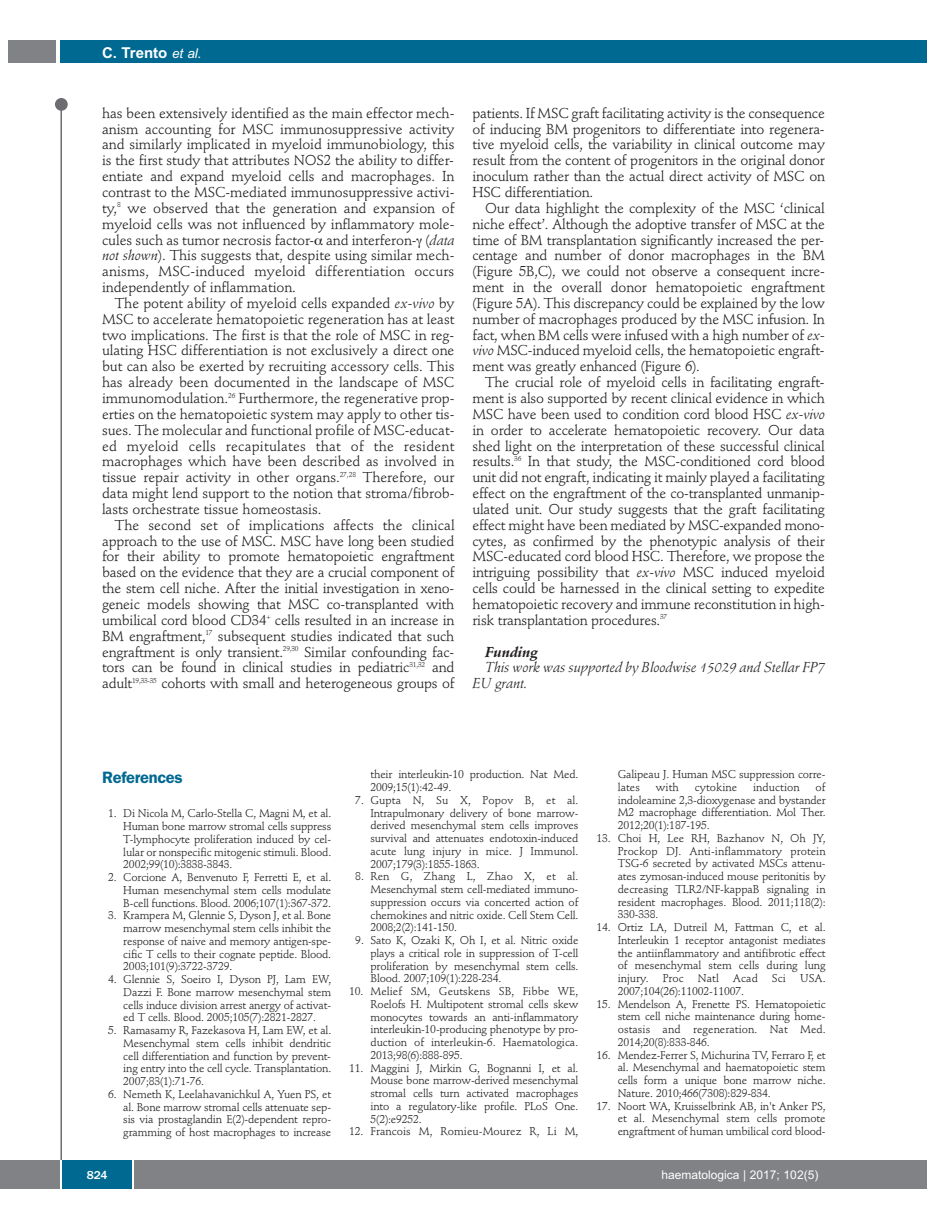
<style>
.page{position:relative;width:927px;height:1225px;background:#fff}
.page>*{position:absolute;margin:0;border:0;box-sizing:border-box;transform-origin:0 0}
.t1{font:600 16.5px "Franklin Gothic";letter-spacing:-.015em;color:#006991}
.t2{font:700 15px "Arial";color:#fff}
.t3{font:14.25px/15.9px "Stempel Schneidler";letter-spacing:-.015em;color:#231f20;text-align:justify}
.t4{font:italic 14.25px/15.9px "Stempel Schneidler";letter-spacing:-.005em;color:#231f20}
.t5{font:italic 700 14.25px "Stempel Schneidler";letter-spacing:-.005em;color:#231f20}
.t6{font:12px "Arial";color:#fff}
.t7{font:500 12px "Franklin Gothic";color:#fff}
.t8{font:11.25px/12.8px "Stempel Schneidler";letter-spacing:-.015em;color:#231f20;text-align:justify}
.t9{font:11.25px "Stempel Schneidler";letter-spacing:.005em;color:#231f20}
.s1{font-weight:400;font-style:italic;font-size:13.5px}
.s2{font-style:italic}
</style>
<div class="page">
<div style="left:911px;top:40px;width:16px;height:22px;background:#006991"></div>
<div style="left:910px;top:1160px;width:17px;height:28px;background:#808285"></div>
<div style="left:55px;top:98px;width:13px;height:13px;background:#6c6d70;border-radius:50%"></div>
<hr style="left:60px;top:101px;width:2px;height:1061px;background:#6c6d70">
<div style="left:60px;top:40px;width:852px;height:22px;background:#006991"></div>
<div style="left:9px;top:40px;width:47px;height:22px;background:#808285"></div>
<div style="left:0;top:1160px;width:911px;height:28px;background:#808285"></div>
<div style="left:62px;top:1160px;width:71px;height:28px;background:#006991"></div>
<hr style="left:60px;top:1160px;width:2px;height:28px;background:#fff">
<svg style="left:133px;top:1160px;width:1px;height:28px"></svg>
<p class="t2" style="left:102px;top:44px;width:101px">C. Trento <span class="s1">et al.</span></p>
<p class="t3" style="left:102px;top:106px;width:354px">has been extensively identified as the main effector mech&shy;anism accounting for MSC immunosuppressive activity and similarly implicated in myeloid immunobiology, this is the first study that attributes NOS2 the ability to differ&shy;entiate and expand myeloid cells and macrophages. In contrast to the MSC-mediated immunosuppressive activi&shy;ty,<sup>8</sup> we observed that the generation and expansion of myeloid cells was not influenced by inflammatory mole&shy;cules such as tumor necrosis factor- and interferon- (<span class="s2">data not shown</span>). This suggests that, despite using similar mech&shy;anisms, MSC-induced myeloid differentiation occurs independently of inflammation.</p>
<p class="t3" style="left:102px;top:296px;width:354px;text-indent:13px">The potent ability of myeloid cells expanded <span class="s2">ex-vivo</span> by MSC to accelerate hematopoietic regeneration has at least two implications. The first is that the role of MSC in reg&shy;ulating HSC differentiation is not exclusively a direct one but can also be exerted by recruiting accessory cells. This has already been documented in the landscape of MSC immunomodulation.<sup>26</sup> Furthermore, the regenerative prop&shy;erties on the hematopoietic system may apply to other tis&shy;sues. The molecular and functional profile of MSC-educat&shy;ed myeloid cells recapitulates that of the resident macrophages which have been described as involved in tissue repair activity in other organs.<sup>27,28</sup> Therefore, our data might lend support to the notion that stroma/fibrob&shy;lasts orchestrate tissue homeostasis.</p>
<p class="t3" style="left:102px;top:518px;width:354px;text-indent:13px">The second set of implications affects the clinical approach to the use of MSC. MSC have long been studied for their ability to promote hematopoietic engraftment based on the evidence that they are a crucial component of the stem cell niche. After the initial investigation in xeno&shy;geneic models showing that MSC co-transplanted with umbilical cord blood CD34<sup>+</sup> cells resulted in an increase in BM engraftment,<sup>17</sup> subsequent studies indicated that such engraftment is only transient.<sup>29,30</sup> Similar confounding fac&shy;tors can be found in clinical studies in pediatric<sup>31,32</sup> and adult<sup>19,33-35</sup> cohorts with small and heterogeneous groups of</p>
<p class="t3" style="left:472px;top:106px;width:354px">patients. If MSC graft facilitating activity is the consequence of inducing BM progenitors to differentiate into regenera&shy;tive myeloid cells, the variability in clinical outcome may result from the content of progenitors in the original donor inoculum rather than the actual direct activity of MSC on HSC differentiation.</p>
<p class="t3" style="left:472px;top:201px;width:354px;text-indent:13px">Our data highlight the complexity of the MSC ‘clinical niche effect’. Although the adoptive transfer of MSC at the time of BM transplantation significantly increased the per&shy;centage and number of donor macrophages in the BM (Figure 5B,C), we could not observe a consequent incre&shy;ment in the overall donor hematopoietic engraftment (Figure 5A). This discrepancy could be explained by the low number of macrophages produced by the MSC infusion. In fact, when BM cells were infused with a high number of <span class="s2">ex&shy;vivo</span> MSC-induced myeloid cells, the hematopoietic engraft&shy;ment was greatly enhanced (Figure 6).</p>
<p class="t3" style="left:472px;top:376px;width:354px;text-indent:13px">The crucial role of myeloid cells in facilitating engraft&shy;ment is also supported by recent clinical evidence in which MSC have been used to condition cord blood HSC <span class="s2">ex-vivo </span>in order to accelerate hematopoietic recovery. Our data shed light on the interpretation of these successful clinical results.<sup>36</sup> In that study, the MSC-conditioned cord blood unit did not engraft, indicating it mainly played a facilitating effect on the engraftment of the co-transplanted unmanip&shy;ulated unit. Our study suggests that the graft facilitating effect might have been mediated by MSC-expanded mono&shy;cytes, as confirmed by the phenotypic analysis of their MSC-educated cord blood HSC. Therefore, we propose the intriguing possibility that <span class="s2">ex-vivo</span> MSC induced myeloid cells could be harnessed in the clinical setting to expedite hematopoietic recovery and immune reconstitution in high&shy;risk transplantation procedures.<sup>37</sup></p>
<p class="t5" style="left:485px;top:646px;width:54px">Funding</p>
<p class="t4" style="left:472px;top:661px;width:354px;text-indent:13px">This work was supported by Bloodwise 15029 and Stellar FP7<br>EU grant.</p>
<p class="t1" style="left:102px;top:772px;width:82px">References</p>
<p class="t8" style="left:123px;top:808px;width:209px;text-indent:-15px">1. Di Nicola M, Carlo-Stella C, Magni M, et al.<br>Human bone marrow stromal cells suppress T-lymphocyte proliferation induced by cel&shy;lular or nonspecific mitogenic stimuli. Blood.<br>2002;99(10):3838-3843.</p>
<p class="t8" style="left:123px;top:872px;width:209px;text-indent:-15px">2. Corcione A, Benvenuto F, Ferretti E, et al.<br>Human mesenchymal stem cells modulate B-cell functions. Blood. 2006;107(1):367-372.</p>
<p class="t8" style="left:123px;top:910px;width:209px;text-indent:-15px">3. Krampera M, Glennie S, Dyson J, et al. Bone marrow mesenchymal stem cells inhibit the response of naive and memory antigen-spe&shy;cific T cells to their cognate peptide. Blood.<br>2003;101(9):3722-3729.</p>
<p class="t8" style="left:123px;top:974px;width:209px;text-indent:-15px">4. Glennie S, Soeiro I, Dyson PJ, Lam EW, Dazzi F. Bone marrow mesenchymal stem cells induce division arrest anergy of activat&shy;ed T cells. Blood. 2005;105(7):2821-2827.</p>
<p class="t8" style="left:123px;top:1025px;width:209px;text-indent:-15px">5. Ramasamy R, Fazekasova H, Lam EW, et al.<br>Mesenchymal stem cells inhibit dendritic cell differentiation and function by prevent&shy;ing entry into the cell cycle. Transplantation.<br>2007;83(1):71-76.</p>
<p class="t8" style="left:123px;top:1088px;width:209px;text-indent:-15px">6. Nemeth K, Leelahavanichkul A, Yuen PS, et al. Bone marrow stromal cells attenuate sep&shy;sis via prostaglandin E(2)-dependent repro&shy;gramming of host macrophages to increase</p>
<p class="t8" style="left:370px;top:769px;width:209px">their interleukin-10 production. Nat Med.<br>2009;15(1):42-49.</p>
<p class="t8" style="left:370px;top:794px;width:209px;text-indent:-15px">7. Gupta N, Su X, Popov B, et al.<br>Intrapulmonary delivery of bone marrow&shy;derived mesenchymal stem cells improves survival and attenuates endotoxin-induced acute lung injury in mice. J Immunol.<br>2007;179(3):1855-1863.</p>
<p class="t8" style="left:370px;top:871px;width:209px;text-indent:-15px">8. Ren G, Zhang L, Zhao X, et al.<br>Mesenchymal stem cell-mediated immuno&shy;suppression occurs via concerted action of chemokines and nitric oxide. Cell Stem Cell.<br>2008;2(2):141-150.</p>
<p class="t8" style="left:370px;top:935px;width:209px;text-indent:-15px">9. Sato K, Ozaki K, Oh I, et al. Nitric oxide plays a critical role in suppression of T-cell proliferation by mesenchymal stem cells.<br>Blood. 2007;109(1):228-234.</p>
<p class="t8" style="left:370px;top:986px;width:209px;text-indent:-21px">10. Melief SM, Geutskens SB, Fibbe WE, Roelofs H. Multipotent stromal cells skew monocytes towards an anti-inflammatory interleukin-10-producing phenotype by pro&shy;duction of interleukin-6. Haematologica.<br>2013;98(6):888-895.</p>
<p class="t8" style="left:371px;top:1062px;width:209px;text-indent:-21px">11. Maggini J, Mirkin G, Bognanni I, et al.<br>Mouse bone marrow-derived mesenchymal stromal cells turn activated macrophages into a regulatory-like profile. PLoS One.<br>5(2):e9252.</p>
<p class="t9" style="left:349px;top:1126px;width:231px">12. Francois M, Romieu-Mourez R, Li M,</p>
<p class="t8" style="left:618px;top:769px;width:209px">Galipeau J. Human MSC suppression corre&shy;lates</p>
<p class="t8" style="left:618px;top:782px;width:209px;text-indent:198px">of indoleamine 2,3-dioxygenase and bystander M2 macrophage differentiation. Mol Ther.<br>2012;20(1):187-195.</p>
<p class="t8" style="left:618px;top:832px;width:209px;text-indent:-21px">13. Choi H, Lee RH, Bazhanov N, Oh JY, Prockop DJ. Anti-inflammatory protein TSG-6 secreted by activated MSCs attenu&shy;ates zymosan-induced mouse peritonitis by decreasing TLR2/NF-kappaB signaling in resident macrophages. Blood. 2011;118(2):<br>330-338.</p>
<p class="t8" style="left:618px;top:922px;width:210px;text-indent:-21px">14. Ortiz LA, Dutreil M, Fattman C, et al.<br>Interleukin 1 receptor antagonist mediates the antiinflammatory and antifibrotic effect of mesenchymal stem cells during lung injury. Proc Natl Acad Sci USA.<br>2007;104(26):11002-11007.</p>
<p class="t8" style="left:618px;top:998px;width:209px;text-indent:-21px">15. Mendelson A, Frenette PS. Hematopoietic stem cell niche maintenance during home&shy;ostasis and regeneration. Nat Med.<br>2014;20(8):833-846.</p>
<p class="t8" style="left:618px;top:1049px;width:209px;text-indent:-21px">16. Mendez-Ferrer S, Michurina TV, Ferraro F, et al. Mesenchymal and haematopoietic stem cells form a unique bone marrow niche.<br>Nature. 2010;466(7308):829-834.</p>
<p class="t8" style="left:618px;top:1100px;width:209px;text-indent:-21px">17. Noort WA, Kruisselbrink AB, in't Anker PS, et al. Mesenchymal stem cells promote engraftment of human umbilical cord blood-</p>
<p class="t8" style="left:656px;top:782px;width:25px">with</p>
<p class="t9" style="left:695px;top:782px;width:44px">cytokine</p>
<p class="t9" style="left:753px;top:782px;width:48px">induction</p>
<p class="t7" style="left:87px;top:1167px;width:22px">824</p>
<p class="t6" style="left:661px;top:1167px;width:158px">haematologica | 2017; 102(5)</p>
</div>
